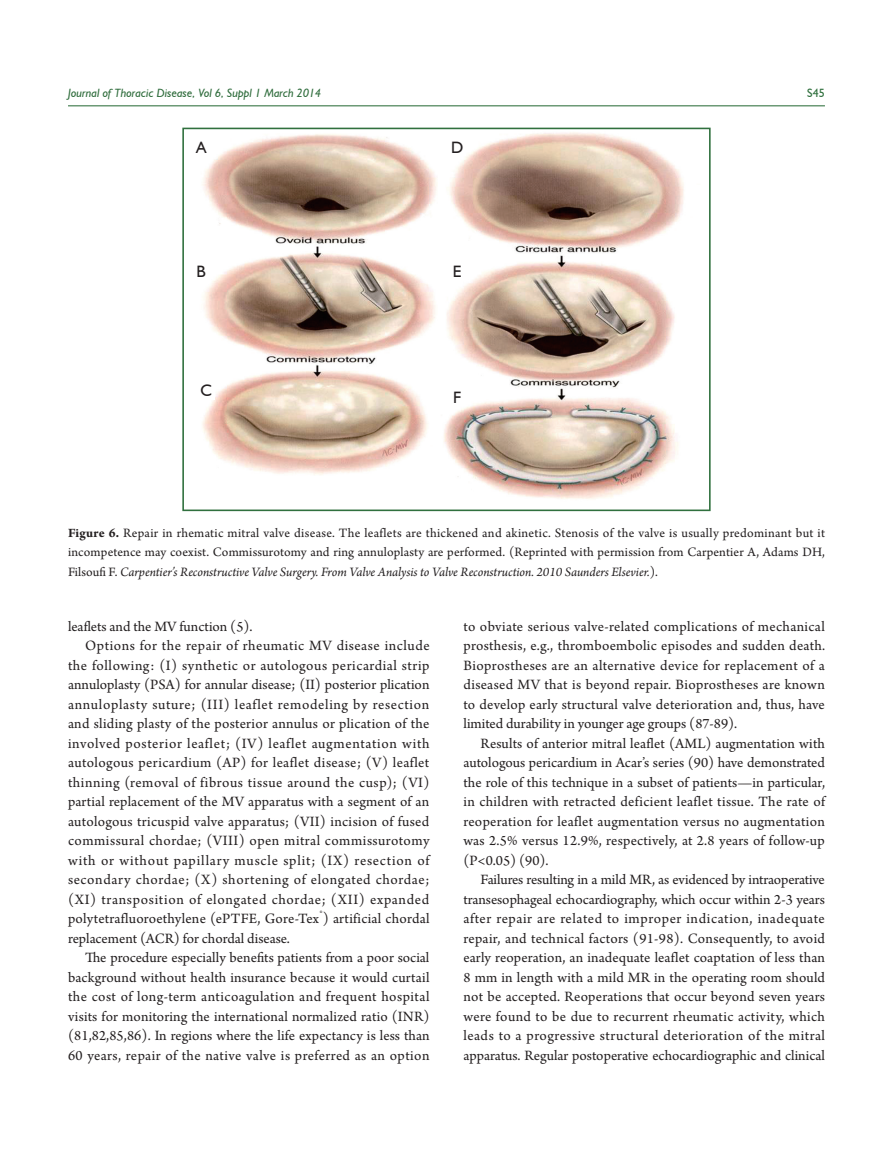
<style>
.page{position:relative;width:893px;height:1170px;background:#fff}
.page>*{position:absolute;margin:0;border:0;box-sizing:border-box;transform-origin:0 0}
.t1{font:16.5px "Humanist 521 BT";color:#231f20}
.t2{font:15px/19.5px "Arno Pro";letter-spacing:.02em;color:#231f20;text-align:justify}
.t3{font:15px "Arno Pro";letter-spacing:.045em;color:#231f20}
.t4{font:15px "Arno Pro";color:#231f20}
.t5{font:15px "Arno Pro";letter-spacing:.05em;color:#231f20}
.t6{font:15px "Arno Pro";letter-spacing:.04em;color:#231f20}
.t7{font:15px "Arno Pro";letter-spacing:-.005em;color:#231f20}
.t8{font:13.5px/19.5px "Arno Pro";letter-spacing:.01em;color:#231f20;text-align:justify}
.t9{font:italic 12px "Humanist 521 BT";color:#306d3d}
.t10{font:12px "Humanist 521 BT";color:#30703e}
.t11{font:8.7px "Arno Pro";color:#231f20}
.s1{font-weight:700}
.s2{font-style:italic}
</style>
<div class="page">
<hr style="left:68px;top:105px;width:757px;height:1px;background:#30703e">
<img style="left:202px;top:132px;width:482px;height:367px">
<div style="left:182px;top:128px;width:529px;height:383px;border:2px solid #30703e"></div>
<div style="left:193px;top:263px;width:17px;height:17px;background:#fff"></div>
<div style="left:449px;top:263px;width:17px;height:17px;background:#fff"></div>
<div style="left:198px;top:382px;width:17px;height:17px;background:#fff"></div>
<div style="left:449px;top:389px;width:17px;height:17px;background:#fff"></div>
<div style="left:193px;top:139px;width:17px;height:17px;background:#fff"></div>
<div style="left:449px;top:139px;width:17px;height:17px;background:#fff"></div>
<p class="t9" style="left:68px;top:86px;width:255px">Journal of Thoracic Disease, Vol 6, Suppl 1 March 2014</p>
<p class="t10" style="left:807px;top:86px;width:19px">S45</p>
<p class="t1" style="left:196px;top:137px;width:12px">A</p>
<p class="t1" style="left:451px;top:137px;width:14px">D</p>
<p class="t1" style="left:196px;top:261px;width:11px">B</p>
<p class="t1" style="left:453px;top:261px;width:10px">E</p>
<p class="t1" style="left:201px;top:380px;width:13px">C</p>
<p class="t1" style="left:453px;top:387px;width:10px">F</p>
<p class="t8" style="left:68px;top:524px;width:759px"><span class="s1">Figure 6.</span> Repair in rhematic mitral valve disease. The leaflets are thickened and akinetic. Stenosis of the valve is usually predominant but it incompetence may coexist. Commissurotomy and ring annuloplasty are performed. (Reprinted with permission from Carpentier A, Adams DH, Filsoufi F. <span class="s2">Carpentier’s Reconstructive Valve Surgery. From Valve Analysis to Valve Reconstruction. 2010 Saunders Elsevier.</span>).</p>
<p class="t4" style="left:68px;top:617px;width:186px">leaflets and the MV function (5).</p>
<p class="t2" style="left:85px;top:636px;width:346px">Options for the repair of rheumatic MV disease include</p>
<p class="t2" style="left:68px;top:656px;width:363px">the following: (I) synthetic or autologous pericardial strip</p>
<p class="t4" style="left:68px;top:676px;width:363px">annuloplasty (PSA) for annular disease; (II) posterior plication</p>
<p class="t3" style="left:68px;top:695px;width:363px">annuloplasty suture; (III) leaflet remodeling by resection</p>
<p class="t2" style="left:68px;top:714px;width:363px">and sliding plasty of the posterior annulus or plication of the</p>
<p class="t3" style="left:68px;top:734px;width:363px">involved posterior leaflet; (IV) leaflet augmentation with</p>
<p class="t2" style="left:68px;top:753px;width:363px">autologous pericardium (AP) for leaflet disease; (V) leaflet</p>
<p class="t2" style="left:68px;top:773px;width:363px">thinning (removal of fibrous tissue around the cusp); (VI)</p>
<p class="t2" style="left:68px;top:792px;width:363px">partial replacement of the MV apparatus with a segment of an</p>
<p class="t2" style="left:68px;top:812px;width:363px">autologous tricuspid valve apparatus; (VII) incision of fused</p>
<p class="t2" style="left:68px;top:831px;width:363px">commissural chordae; (VIII) open mitral commissurotomy</p>
<p class="t5" style="left:68px;top:851px;width:363px">with or without papillary muscle split; (IX) resection of</p>
<p class="t6" style="left:68px;top:871px;width:363px">secondary chordae; (X) shortening of elongated chordae;</p>
<p class="t3" style="left:68px;top:890px;width:363px">(XI) transposition of elongated chordae; (XII) expanded</p>
<p class="t2" style="left:68px;top:909px;width:363px">polytetrafluoroethylene (ePTFE, Gore-Tex ) artificial chordal</p>
<p class="t11" style="left:320px;top:908px;width:4px">®</p>
<p class="t7" style="left:68px;top:929px;width:223px">replacement (ACR) for chordal disease.</p>
<p class="t4" style="left:85px;top:949px;width:346px">The procedure especially benefits patients from a poor social</p>
<p class="t2" style="left:68px;top:968px;width:363px">background without health insurance because it would curtail</p>
<p class="t2" style="left:68px;top:987px;width:363px">the cost of long-term anticoagulation and frequent hospital</p>
<p class="t2" style="left:68px;top:1007px;width:363px">visits for monitoring the international normalized ratio (INR)</p>
<p class="t2" style="left:68px;top:1026px;width:363px">(81,82,85,86). In regions where the life expectancy is less than</p>
<p class="t2" style="left:68px;top:1046px;width:363px">60 years, repair of the native valve is preferred as an option</p>
<p class="t2" style="left:463px;top:617px;width:363px">to obviate serious valve-related complications of mechanical prosthesis, e.g., thromboembolic episodes and sudden death.<br>Bioprostheses are an alternative device for replacement of a diseased MV that is beyond repair. Bioprostheses are known to develop early structural valve deterioration and, thus, have limited durability in younger age groups (87-89).</p>
<p class="t2" style="left:463px;top:734px;width:363px;text-indent:17px">Results of anterior mitral leaflet (AML) augmentation with autologous pericardium in Acar’s series (90) have demonstrated the role of this technique in a subset of patients—in particular, in children with retracted deficient leaflet tissue. The rate of reoperation for leaflet augmentation versus no augmentation was 2.5% versus 12.9%, respectively, at 2.8 years of follow-up (P&lt;0.05) (90).</p>
<p class="t2" style="left:463px;top:870px;width:363px;text-indent:17px">Failures resulting in a mild MR, as evidenced by intraoperative transesophageal echocardiography, which occur within 2-3 years after repair are related to improper indication, inadequate repair, and technical factors (91-98). Consequently, to avoid early reoperation, an inadequate leaflet coaptation of less than 8 mm in length with a mild MR in the operating room should not be accepted. Reoperations that occur beyond seven years were found to be due to recurrent rheumatic activity, which leads to a progressive structural deterioration of the mitral apparatus. Regular postoperative echocardiographic and clinical</p>
</div>
